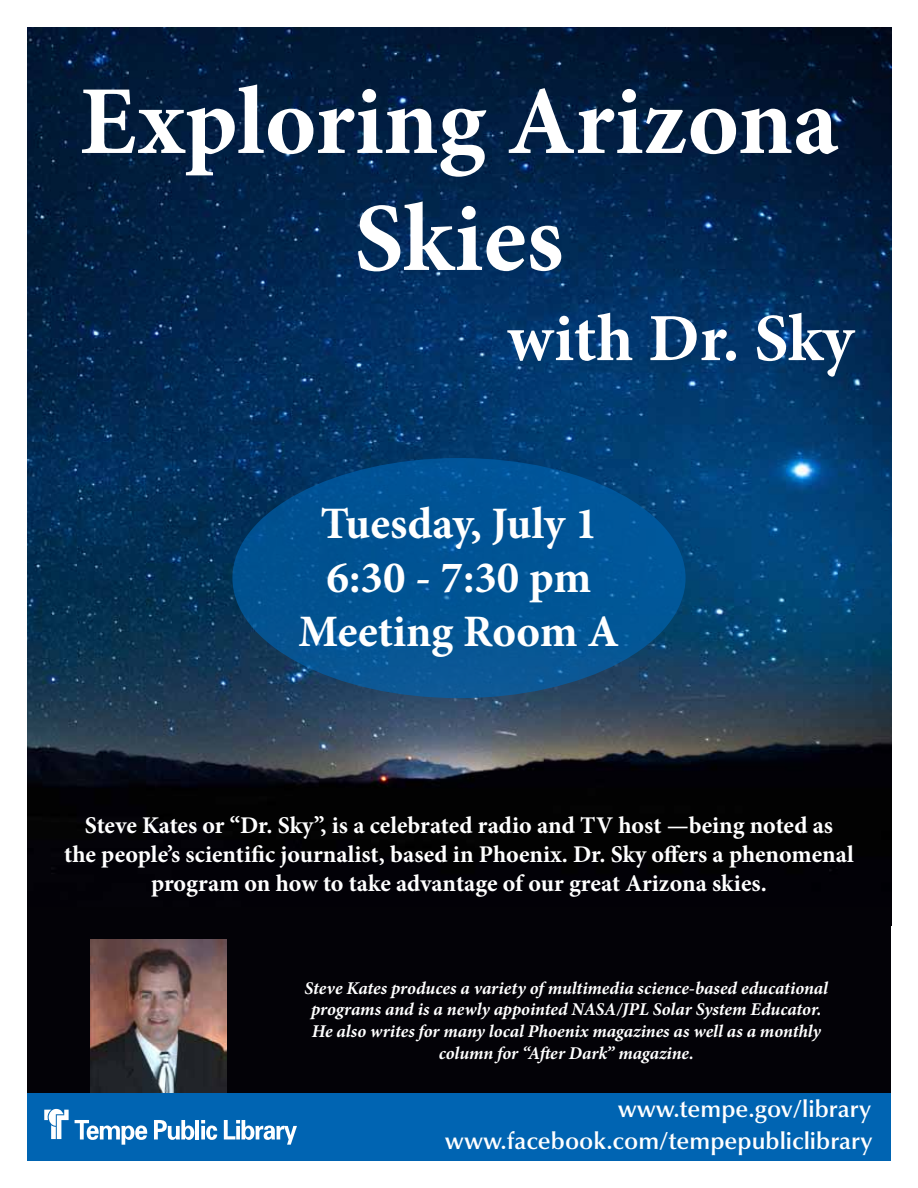
<style>
.page{position:relative;width:918px;height:1188px;background:#fff}
.page>*{position:absolute;margin:0;border:0;box-sizing:border-box;transform-origin:0 0}
.t1{font:700 97.5px/117px "Minion Pro";color:#fff;text-align:center}
.t2{font:700 67.5px "Minion Pro";color:#fff}
.t3{font:700 45px/54px "Minion Pro";color:#fff;text-align:center}
.t4{font:700 24px/28.8px "Minion Pro";color:#fff;text-align:center}
.t5{font:600 24px/32px "Optima";color:#fff;text-align:right}
.t6{font:italic 700 18px/21.6px "Minion Pro";letter-spacing:-.005em;color:#fff;text-align:center}
</style>
<div class="page">
<div style="left:27px;top:1093px;width:864px;height:68px;background:#0064b2"></div>
<svg style="left:75px;top:1120px;width:72px;height:25px"></svg>
<svg style="left:154px;top:1120px;width:40px;height:20px"></svg>
<hr style="left:196px;top:1120px;width:3px;height:19px;background:#fff">
<svg style="left:201px;top:1120px;width:16px;height:20px"></svg>
<svg style="left:224px;top:1120px;width:73px;height:25px"></svg>
<svg style="left:44px;top:1109px;width:25px;height:30px"></svg>
<img style="left:27px;top:27px;width:864px;height:880px">
<div style="left:27px;top:907px;width:864px;height:186px;background:#030207"></div>
<div style="left:232px;top:458px;width:454px;height:240px;background:#015595;border-radius:50%"></div>
<img style="left:91px;top:940px;width:135px;height:153px">
<h1 class="t1" style="left:79px;top:62px;width:761px">Exploring Arizona<br>Skies</h1>
<h2 class="t2" style="left:507px;top:291px;width:348px">with Dr. Sky</h2>
<h3 class="t3" style="left:299px;top:496px;width:322px">Tuesday, July 1<br>6:30 - 7:30 pm<br>Meeting Room A</h3>
<h3 class="t4" style="left:64px;top:811px;width:791px">Steve Kates or “Dr. Sky”, is a celebrated radio and TV host —being noted as<br>the people’s scientific journalist, based in Phoenix. Dr. Sky offers a phenomenal program on how to take advantage of our great Arizona skies.</h3>
<p class="t6" style="left:305px;top:977px;width:525px">Steve Kates produces a variety of multimedia science-based educational programs and is a newly appointed NASA/JPL Solar System Educator.<br>He also writes for many local Phoenix magazines as well as a monthly column for “After Dark” magazine.</p>
<h3 class="t5" style="left:445px;top:1093px;width:429px">www.tempe.gov/library www.facebook.com/tempepubliclibrary</h3>
</div>
